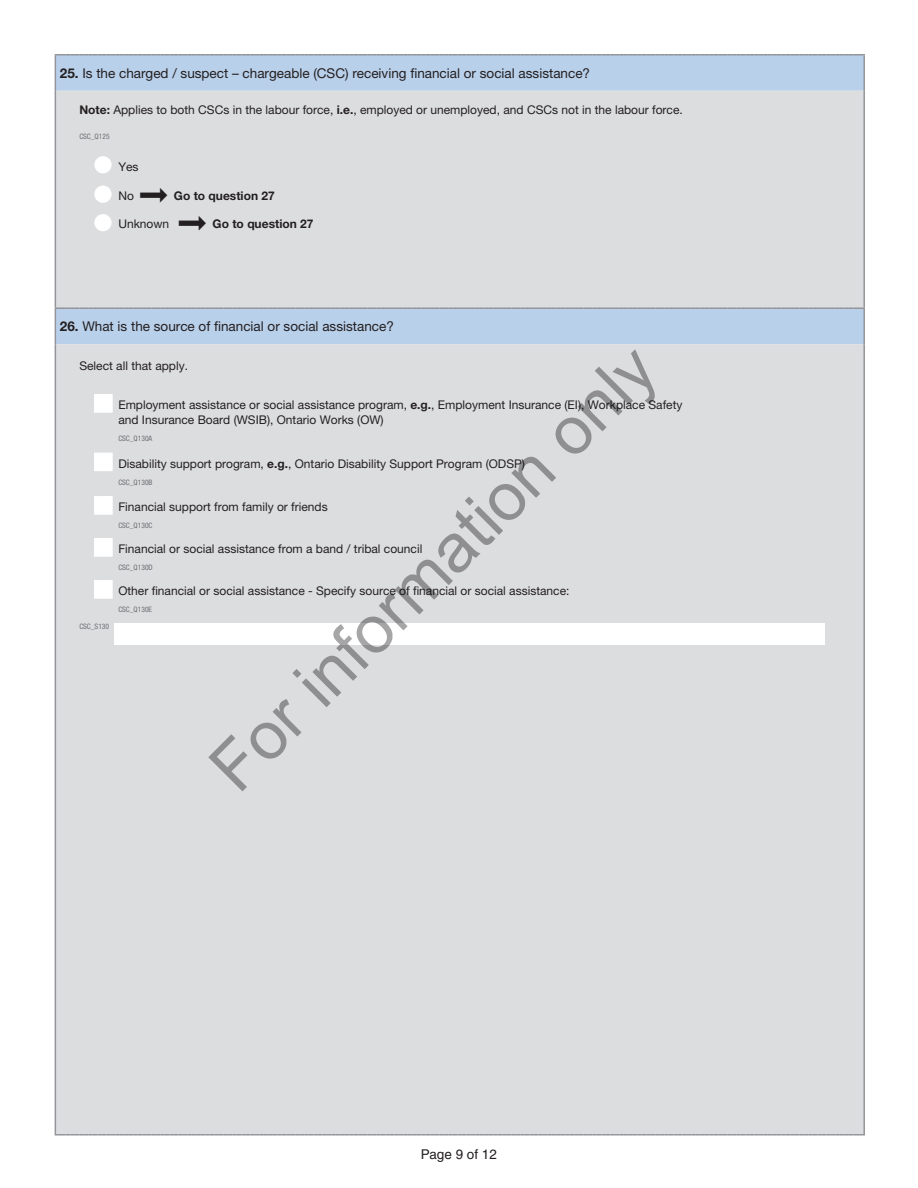
<style>
.page{position:relative;width:918px;height:1188px;background:#fff}
.page>*{position:absolute;margin:0;border:0;box-sizing:border-box;transform-origin:0 0}
.t1{font:67.5px "Arial";color:rgb(0 0 0/.35)}
.t2{font:13.5px "Helvetica Neue LT Pro";color:#231f20}
.t3{font:13.5px "Helvetica";color:#231f20}
.t4{font:12px/15px "Helvetica Neue LT Pro";color:#231f20}
.t5{font:700 12px "Helvetica Neue LT Pro";color:#231f20}
.t6{font:condensed 7.5px "Helvetica Neue LT Pro";color:#6c6d70}
.s1{font-weight:700}
</style>
<div class="page">
<div style="left:56px;top:56px;width:807px;height:35px;background:#b9d0eb"></div>
<div style="left:56px;top:91px;width:807px;height:1043px;background:#dcdddf"></div>
<hr style="left:55px;top:56px;width:1px;height:35px;background:#939598">
<svg style="left:55px;top:54px;width:810px;height:2px;background:#9da5ae"></svg>
<hr style="left:863px;top:56px;width:2px;height:35px;background:#939598">
<hr style="left:55px;top:91px;width:1px;height:217px;background:#939598">
<hr style="left:863px;top:91px;width:2px;height:217px;background:#939598">
<hr style="left:55px;top:309px;width:1px;height:35px;background:#939598">
<svg style="left:55px;top:308px;width:810px;height:1px"></svg>
<hr style="left:863px;top:309px;width:2px;height:35px;background:#939598">
<hr style="left:55px;top:344px;width:1px;height:790px;background:#939598">
<hr style="left:863px;top:344px;width:2px;height:790px;background:#939598">
<svg style="left:55px;top:1134px;width:810px;height:2px;background:#afb0b3"></svg>
<div style="left:94px;top:156px;width:18px;height:17px;background:#fff;border-radius:50%"></div>
<div style="left:94px;top:186px;width:18px;height:17px;background:#fff;border-radius:50%"></div>
<div style="left:94px;top:214px;width:18px;height:17px;background:#fff;border-radius:50%"></div>
<div style="left:94px;top:394px;width:18px;height:18px;background:#fff"></div>
<div style="left:94px;top:453px;width:18px;height:18px;background:#fff"></div>
<div style="left:94px;top:496px;width:18px;height:18px;background:#fff"></div>
<div style="left:94px;top:538px;width:18px;height:18px;background:#fff"></div>
<div style="left:94px;top:580px;width:18px;height:18px;background:#fff"></div>
<div style="left:114px;top:623px;width:711px;height:22px;background:#fff"></div>
<svg style="left:140px;top:188px;width:28px;height:15px"></svg>
<svg style="left:179px;top:216px;width:27px;height:15px"></svg>
<p class="t2" style="left:60px;top:65px;width:532px"><span class="s1">25.</span> Is the charged / suspect – chargeable (CSC) receiving financial or social assistance?</p>
<p class="t4" style="left:79px;top:102px;width:605px"><span class="s1">Note:</span> Applies to both CSCs in the labour force, <span class="s1">i.e.</span>, employed or unemployed, and CSCs not in the labour force.</p>
<p class="t6" style="left:79px;top:132px;width:32px">CSC_Q125</p>
<p class="t4" style="left:118px;top:159px;width:22px">Yes</p>
<p class="t4" style="left:118px;top:188px;width:17px">No</p>
<p class="t5" style="left:174px;top:188px;width:102px">Go to question 27</p>
<p class="t4" style="left:118px;top:216px;width:52px">Unknown</p>
<p class="t5" style="left:213px;top:217px;width:102px">Go to question 27</p>
<p class="t2" style="left:60px;top:319px;width:336px"><span class="s1">26.</span> What is the source of financial or social assistance?</p>
<p class="t4" style="left:79px;top:358px;width:110px">Select all that apply.</p>
<p class="t4" style="left:118px;top:397px;width:566px">Employment assistance or social assistance program, <span class="s1">e.g.</span>, Employment Insurance (EI), Workplace Safety and Insurance Board (WSIB), Ontario Works (OW)</p>
<p class="t6" style="left:118px;top:434px;width:36px">CSC_Q130A</p>
<p class="t4" style="left:118px;top:456px;width:408px">Disability support program, <span class="s1">e.g.</span>, Ontario Disability Support Program (ODSP)</p>
<p class="t6" style="left:118px;top:478px;width:36px">CSC_Q130B</p>
<p class="t4" style="left:118px;top:499px;width:211px">Financial support from family or friends</p>
<p class="t6" style="left:118px;top:521px;width:36px">CSC_Q130C</p>
<p class="t4" style="left:118px;top:541px;width:306px">Financial or social assistance from a band / tribal council</p>
<p class="t6" style="left:118px;top:563px;width:36px">CSC_Q130D</p>
<p class="t4" style="left:118px;top:583px;width:453px">Other financial or social assistance - Specify source of financial or social assistance:</p>
<p class="t6" style="left:118px;top:605px;width:35px">CSC_Q130E</p>
<p class="t6" style="left:79px;top:622px;width:31px">CSC_S130</p>
<h1 class="t1" style="left:191px;top:747px;width:598px;rotate:-45deg">For information only</h1>
<p class="t3" style="left:421px;top:1147px;width:78px">Page 9 of 12</p>
</div>
